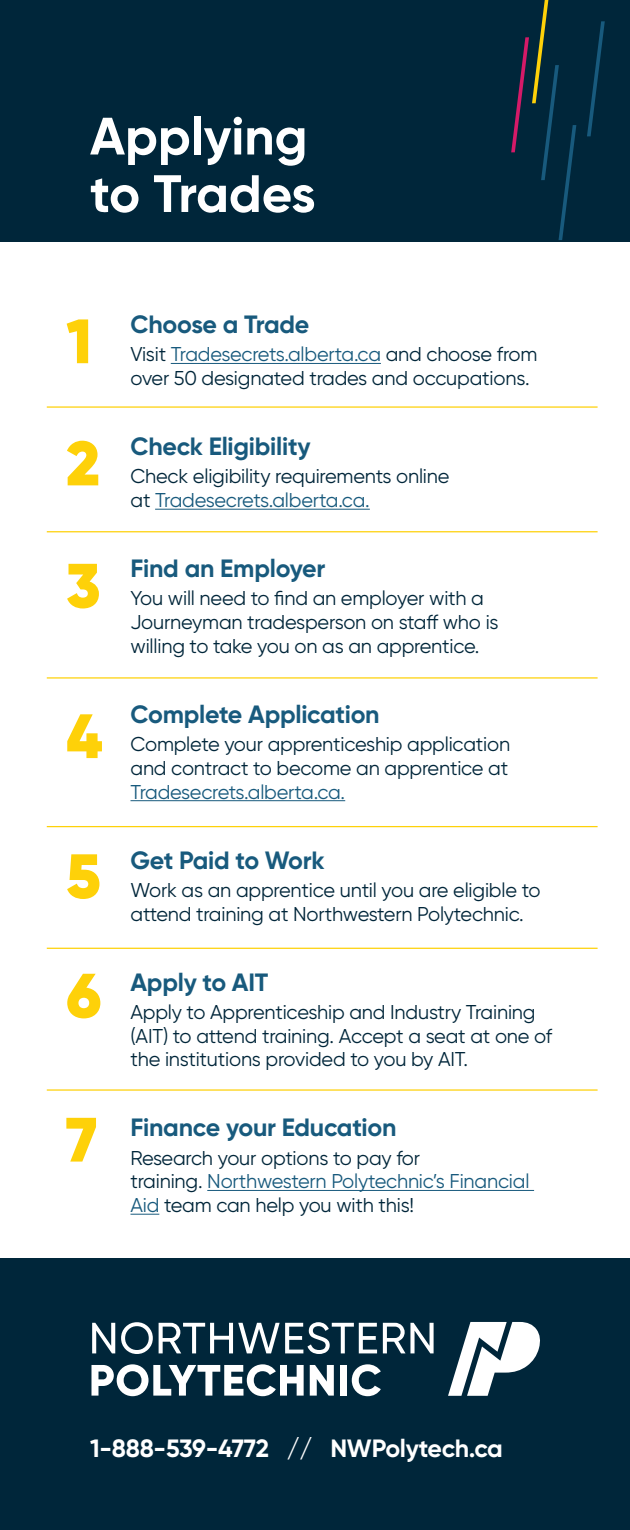
<style>
.page{position:relative;width:630px;height:1530px;background:#fff}
.page>*{position:absolute;margin:0;border:0;box-sizing:border-box;transform-origin:0 0}
.t1{font:900 62.5px/122.2px "Gilroy";color:#fed109}
.t2{font:700 52.5px/57.5px "Gilroy";color:#fff}
.t3{font:700 25px "Gilroy";letter-spacing:-.01em;color:#185a7d}
.t4{font:700 25px "Gilroy";letter-spacing:-.015em;color:#fff}
.t5{font:20px/23.8px "Gilroy";letter-spacing:-.01em;color:#00263a}
.t6{font:20px "Gilroy";letter-spacing:-.015em;color:#185a7d}
.s1{color:#185a7d}
</style>
<div class="page">
<div style="left:0;top:1258px;width:630px;height:272px;background:#00263a"></div>
<svg style="left:92px;top:1323px;width:23px;height:30px"></svg>
<svg style="left:121px;top:1322px;width:32px;height:32px"></svg>
<svg style="left:159px;top:1322px;width:218px;height:32px"></svg>
<svg style="left:383px;top:1323px;width:51px;height:30px"></svg>
<svg style="left:91px;top:1364px;width:213px;height:32px"></svg>
<svg style="left:310px;top:1365px;width:24px;height:31px"></svg>
<div style="left:340px;top:1365px;width:7px;height:31px;background:#fff"></div>
<svg style="left:352px;top:1364px;width:29px;height:32px"></svg>
<svg style="left:448px;top:1322px;width:92px;height:74px"></svg>
<hr style="left:171px;top:363px;width:210px;height:1px;background:#185a7d">
<hr style="left:155px;top:509px;width:215px;height:1px;background:#185a7d">
<hr style="left:131px;top:800px;width:214px;height:1px;background:#185a7d">
<hr style="left:207px;top:1190px;width:327px;height:1px;background:#185a7d">
<svg style="left:131px;top:1214px;width:28px;height:1px"></svg>
<div style="left:0;top:0;width:630px;height:241px;background:#00263a"></div>
<svg style="left:587px;top:21px;width:18px;height:115px"></svg>
<svg style="left:511px;top:0;width:65px;height:240px"></svg>
<hr style="left:47px;top:406px;width:551px;height:2px;background:#fed109">
<hr style="left:47px;top:531px;width:551px;height:1px;background:#fed109">
<hr style="left:47px;top:677px;width:551px;height:2px;background:#fed109">
<hr style="left:47px;top:826px;width:551px;height:1px;background:#fed109">
<hr style="left:47px;top:948px;width:551px;height:1px;background:#fed109">
<hr style="left:47px;top:1089px;width:551px;height:2px;background:#fed109">
<h2 class="t2" style="left:90px;top:107px;width:227px">Applying to Trades</h2>
<h1 class="t1" style="left:66px;top:280px;width:36px">1<br>2<br>3</h1>
<h1 class="t1" style="left:66px;top:675px;width:38px">4</h1>
<h1 class="t1" style="left:66px;top:816px;width:36px;line-height:119.5px">5<br>6</h1>
<h1 class="t1" style="left:66px;top:1078px;width:32px">7</h1>
<p class="t3" style="left:131px;top:309px;width:180px">Choose a Trade</p>
<p class="t5" style="left:131px;top:342px;width:408px">Visit <span class="s1">Tradesecrets.alberta.ca</span> and choose from over 50 designated trades and occupations.</p>
<p class="t3" style="left:131px;top:431px;width:182px">Check Eligibility</p>
<p class="t5" style="left:131px;top:464px;width:321px">Check eligibility requirements online at <span class="s1">Tradesecrets.alberta.ca.</span></p>
<p class="t3" style="left:131px;top:553px;width:196px">Find an Employer</p>
<p class="t5" style="left:131px;top:586px;width:370px">You will need to find an employer with a<br>Journeyman tradesperson on staff who is willing to take you on as an apprentice.</p>
<p class="t3" style="left:131px;top:699px;width:251px">Complete Application</p>
<p class="t5" style="left:131px;top:732px;width:381px">Complete your apprenticeship application and contract to become an apprentice at</p>
<p class="t6" style="left:131px;top:779px;width:216px">Tradesecrets.alberta.ca.</p>
<p class="t3" style="left:131px;top:844px;width:196px">Get Paid to Work</p>
<p class="t5" style="left:131px;top:878px;width:411px">Work as an apprentice until you are eligible to attend training at Northwestern Polytechnic.</p>
<p class="t3" style="left:131px;top:966px;width:139px">Apply to AIT</p>
<p class="t5" style="left:131px;top:1000px;width:423px">Apply to Apprenticeship and Industry Training (AIT) to attend training. Accept a seat at one of the institutions provided to you by AIT.</p>
<p class="t3" style="left:131px;top:1112px;width:267px">Finance your Education</p>
<p class="t5" style="left:131px;top:1146px;width:400px">Research your options to pay for<br>training. <span class="s1">Northwestern Polytechnic’s Financial<br>Aid</span> team can help you with this!</p>
<p class="t4" style="left:90px;top:1432px;width:414px">1-888-539-4772 // NWPolytech.ca</p>
</div>
